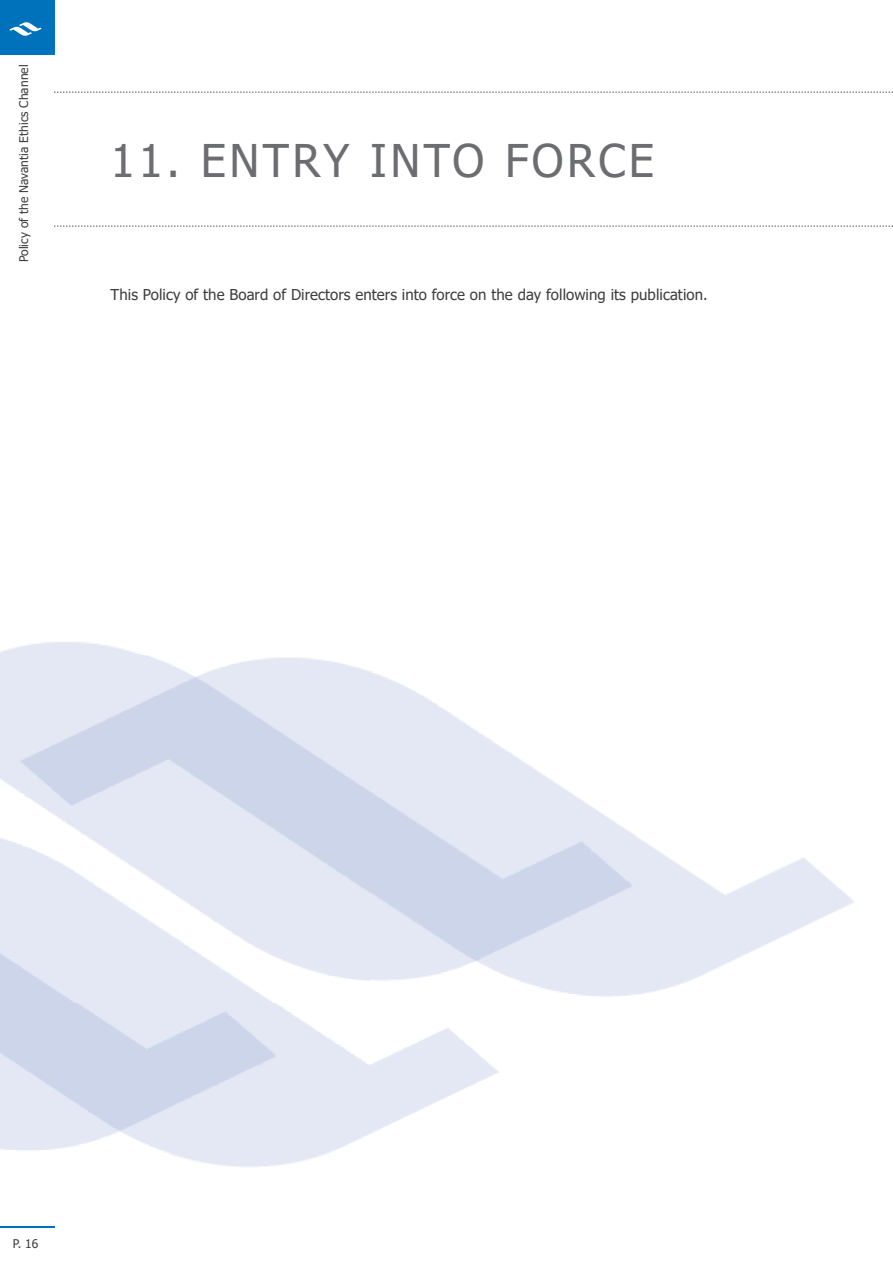
<style>
.page{position:relative;width:893px;height:1263px;background:#fff}
.page>*{position:absolute;margin:0;border:0;box-sizing:border-box;transform-origin:0 0}
.t1{font:45px "Tahoma";letter-spacing:.075em;color:#6c6d70}
.t2{font:15px "Tahoma";letter-spacing:.005em;color:#3e3e3f}
.t3{font:12px "Tahoma";letter-spacing:.005em;color:#3e3e3f}
</style>
<div class="page">
<div style="left:0;top:0;width:54px;height:54px;background:#0072bc"></div>
<img style="left:10px;top:22px;width:31px;height:14px">
<hr style="left:0;top:1226px;width:54px;height:1px;background:#0072bc">
<svg style="left:54px;top:91px;width:839px;height:2px"></svg>
<svg style="left:54px;top:225px;width:839px;height:2px"></svg>
<p class="t3" style="left:16px;top:262px;width:199px;rotate:-90deg">Policy of the Navantia Ethics Channel</p>
<h1 class="t1" style="left:111px;top:130px;width:545px">11. ENTRY INTO FORCE</h1>
<p class="t2" style="left:111px;top:285px;width:599px">This Policy of the Board of Directors enters into force on the day following its publication.</p>
<p class="t3" style="left:13px;top:1235px;width:27px">P. 16</p>
</div>
